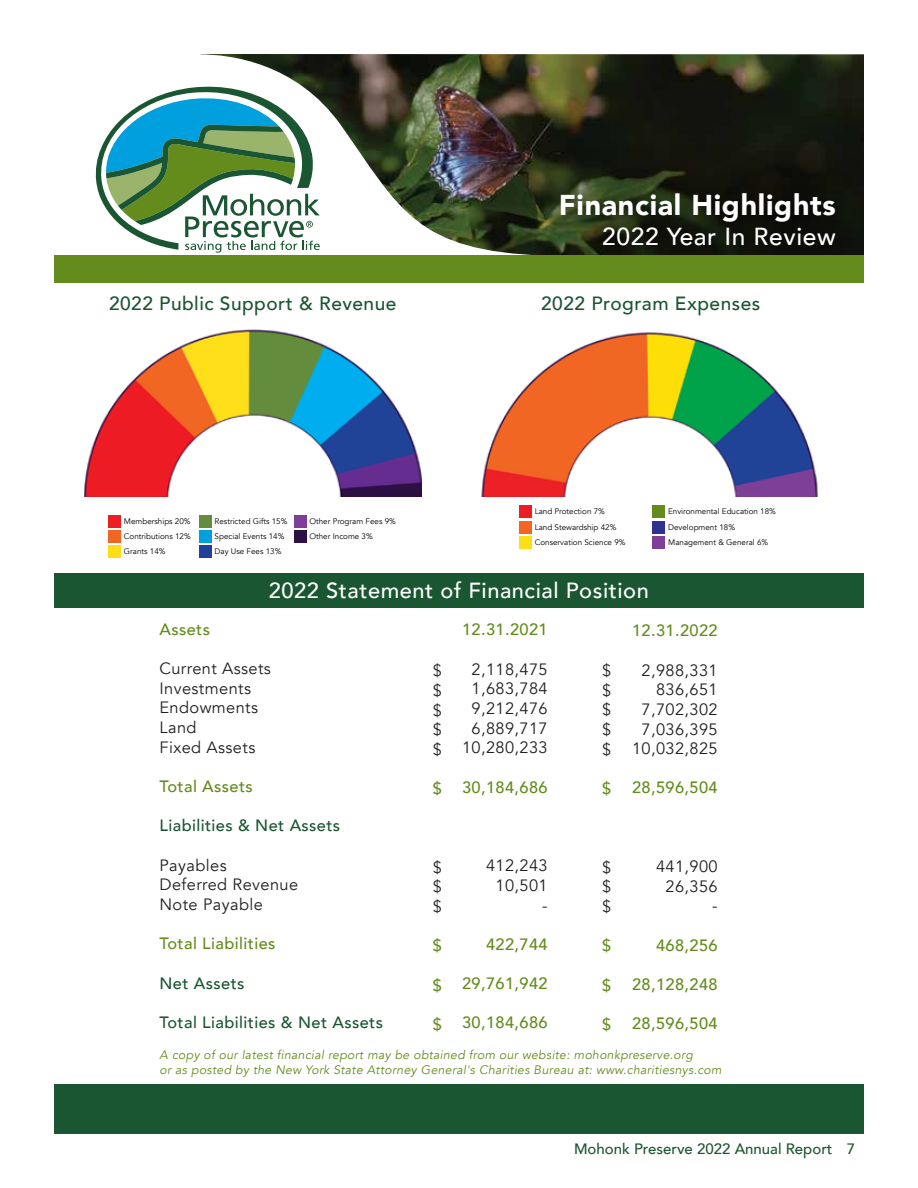
<style>
.page{position:relative;width:918px;height:1188px;background:#fff}
.page>*{position:absolute;margin:0;border:0;box-sizing:border-box;transform-origin:0 0}
.t1{font:900 28.65px "Avenir";letter-spacing:.025em;color:#fff}
.t2{font:500 24.6px "Avenir";letter-spacing:.025em;color:#fff}
.t3{font:500 21.9px "Avenir";letter-spacing:.025em;color:#fff}
.t4{font:500 19.05px "Avenir";letter-spacing:.025em;color:#1a5632}
.t5{font:16.35px/19.6px "Avenir";letter-spacing:.025em;color:#231f20;text-align:justify}
.t6{font:500 16.35px "Avenir";letter-spacing:.025em;color:#638c1c}
.t7{font:500 16.35px "Avenir";letter-spacing:.025em;color:#1a5632}
.t8{font:500 15px "Avenir";color:#1e5632}
.t9{font:italic 12.3px/14.7px "Avenir";letter-spacing:.025em;color:#638c1c}
.t10{font:8.1px/15.5px "Avenir";color:#010101}
</style>
<div class="page">
<svg style="left:95px;top:86px;width:106px;height:165px"></svg>
<img style="left:201px;top:54px;width:663px;height:199px">
<img style="left:362px;top:131px;width:502px;height:124px">
<img style="left:381px;top:164px;width:479px;height:91px">
<div style="left:519px;top:506px;width:13px;height:12px;background:#ed1d24"></div>
<div style="left:519px;top:521px;width:13px;height:12px;background:#f26522"></div>
<div style="left:519px;top:537px;width:13px;height:12px;background:#ffde17"></div>
<div style="left:653px;top:506px;width:12px;height:12px;background:#638c1c"></div>
<div style="left:653px;top:521px;width:12px;height:12px;background:#2e3092"></div>
<div style="left:653px;top:537px;width:12px;height:12px;background:#7f3f98"></div>
<div style="left:54px;top:573px;width:810px;height:34px;background:#1a5632"></div>
<div style="left:199px;top:515px;width:12px;height:12px;background:#638d3d"></div>
<div style="left:199px;top:530px;width:12px;height:13px;background:#00a0df"></div>
<div style="left:199px;top:546px;width:12px;height:12px;background:#21409a"></div>
<div style="left:294px;top:515px;width:12px;height:12px;background:#7f3f98"></div>
<div style="left:294px;top:531px;width:12px;height:12px;background:#2d1144"></div>
<div style="left:109px;top:515px;width:12px;height:12px;background:#ed1d24"></div>
<div style="left:109px;top:530px;width:12px;height:13px;background:#f26522"></div>
<div style="left:109px;top:546px;width:12px;height:12px;background:#ffde17"></div>
<div style="left:54px;top:1085px;width:810px;height:49px;background:#1a5632"></div>
<div style="left:54px;top:255px;width:810px;height:28px;background:#638c1c"></div>
<img style="left:85px;top:329px;width:337px;height:168px">
<img style="left:481px;top:332px;width:337px;height:165px">
<h1 class="t1" style="left:559px;top:181px;width:279px">Financial Highlights</h1>
<h2 class="t2" style="left:602px;top:215px;width:235px">2022 Year In Review</h2>
<h3 class="t4" style="left:109px;top:287px;width:289px">2022 Public Support &amp; Revenue</h3>
<h3 class="t4" style="left:541px;top:287px;width:221px">2022 Program Expenses</h3>
<p class="t10" style="left:124px;top:513px;width:68px;text-align:justify">Memberships 20% Contributions 12% Grants 14%</p>
<p class="t10" style="left:215px;top:513px;width:74px">Restricted Gifts 15%<br>Special Events 14%<br>Day Use Fees 13%</p>
<p class="t10" style="left:309px;top:513px;width:88px">Other Program Fees 9%<br>Other Income 3%</p>
<p class="t10" style="left:535px;top:504px;width:92px">Land Protection 7%<br>Land Stewardship 42%<br>Conservation Science 9%</p>
<p class="t10" style="left:668px;top:504px;width:109px">Environmental Education 18%<br>Development 18%<br>Management &amp; General 6%</p>
<h3 class="t3" style="left:269px;top:571px;width:382px">2022 Statement of Financial Position</h3>
<h3 class="t6" style="left:160px;top:615px;width:52px">Assets</h3>
<h3 class="t5" style="left:160px;top:659px;width:113px;text-align:left">Current Assets<br>Investments<br>Endowments<br>Land<br>Fixed Assets</h3>
<h3 class="t6" style="left:160px;top:772px;width:95px">Total Assets</h3>
<h3 class="t7" style="left:160px;top:812px;width:182px">Liabilities &amp; Net Assets</h3>
<h3 class="t5" style="left:160px;top:856px;width:140px;text-align:left">Payables<br>Deferred Revenue<br>Note Payable</h3>
<h3 class="t6" style="left:160px;top:929px;width:118px">Total Liabilities</h3>
<h3 class="t7" style="left:160px;top:969px;width:86px">Net Assets</h3>
<h3 class="t7" style="left:160px;top:1008px;width:225px">Total Liabilities &amp; Net Assets</h3>
<h3 class="t5" style="left:433px;top:661px;width:11px">$ $ $ $ $</h3>
<h3 class="t6" style="left:433px;top:774px;width:11px">$</h3>
<h3 class="t6" style="left:462px;top:616px;width:87px">12.31.2021</h3>
<h3 class="t5" style="left:462px;top:660px;width:87px;text-align:center">2,118,475<br>1,683,784<br>9,212,476<br>6,889,717<br>10,280,233</h3>
<h3 class="t6" style="left:462px;top:773px;width:87px">30,184,686</h3>
<h3 class="t5" style="left:433px;top:858px;width:11px">$ $ $</h3>
<h3 class="t6" style="left:433px;top:932px;width:11px">$</h3>
<h3 class="t6" style="left:433px;top:971px;width:11px">$</h3>
<h3 class="t6" style="left:433px;top:1010px;width:11px">$</h3>
<h3 class="t5" style="left:486px;top:856px;width:63px;text-align:right">412,243<br>10,501 -</h3>
<h3 class="t6" style="left:486px;top:930px;width:63px">422,744</h3>
<h3 class="t6" style="left:462px;top:969px;width:87px">29,761,942</h3>
<h3 class="t6" style="left:462px;top:1009px;width:87px">30,184,686</h3>
<h3 class="t5" style="left:602px;top:661px;width:11px">$ $ $ $ $</h3>
<h3 class="t6" style="left:602px;top:774px;width:11px">$</h3>
<h3 class="t6" style="left:632px;top:616px;width:87px">12.31.2022</h3>
<h3 class="t5" style="left:632px;top:660px;width:87px;text-align:right">2,988,331<br>836,651<br>7,702,302<br>7,036,395<br>10,032,825</h3>
<h3 class="t6" style="left:632px;top:774px;width:87px">28,596,504</h3>
<h3 class="t5" style="left:602px;top:857px;width:11px">$ $ $</h3>
<h3 class="t6" style="left:602px;top:931px;width:11px">$</h3>
<h3 class="t6" style="left:602px;top:971px;width:11px">$</h3>
<h3 class="t6" style="left:602px;top:1010px;width:11px">$</h3>
<h3 class="t5" style="left:656px;top:857px;width:63px;text-align:right">441,900<br>26,356 -</h3>
<h3 class="t6" style="left:656px;top:931px;width:63px">468,256</h3>
<h3 class="t6" style="left:632px;top:970px;width:87px">28,128,248</h3>
<h3 class="t6" style="left:632px;top:1010px;width:87px">28,596,504</h3>
<h3 class="t9" style="left:160px;top:1048px;width:564px">A copy of our latest financial report may be obtained from our website: mohonkpreserve.org<br>or as posted by the New York State Attorney General's Charities Bureau at: www.charitiesnys.com</h3>
<h3 class="t8" style="left:574px;top:1135px;width:283px">Mohonk Preserve 2022 Annual Report 7</h3>
</div>
